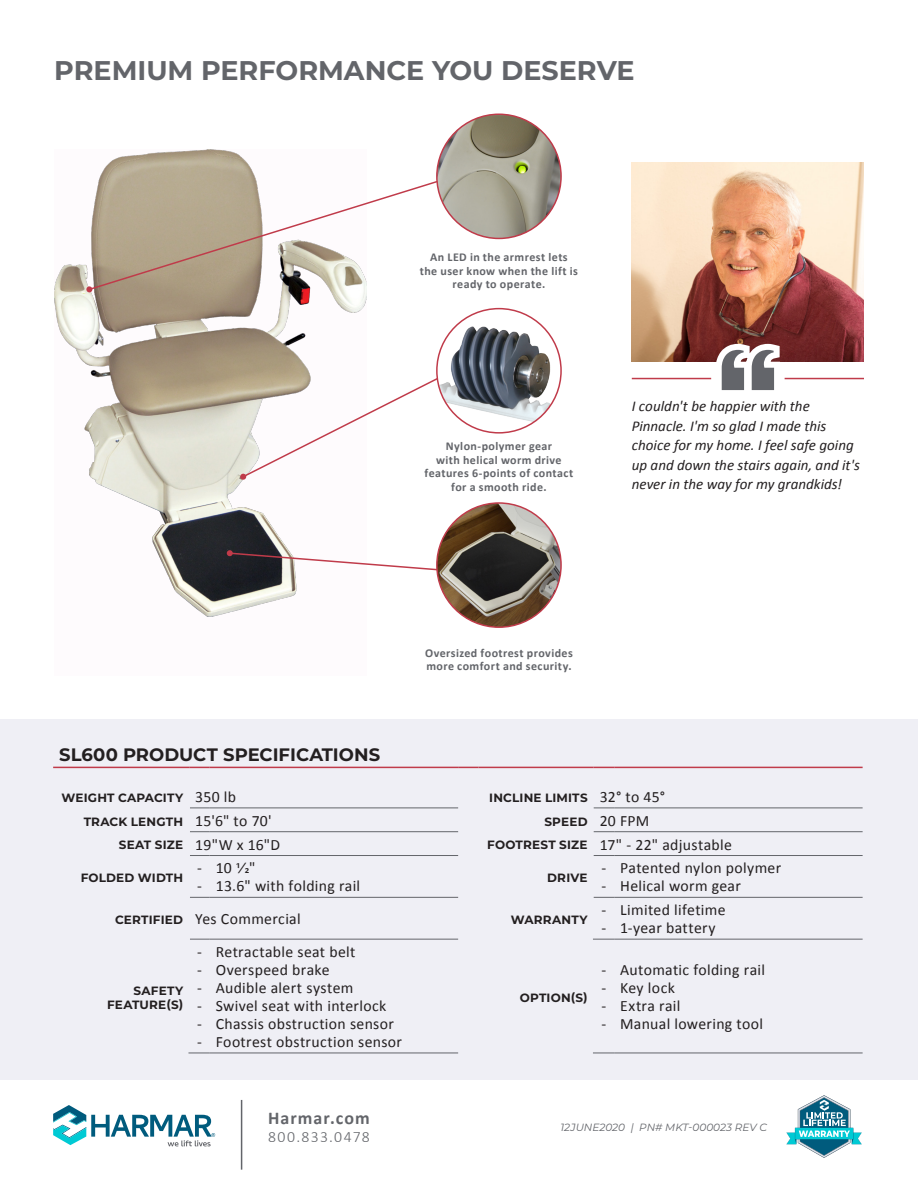
<style>
.page{position:relative;width:918px;height:1188px;background:#fff}
.page>*{position:absolute;margin:0;border:0;box-sizing:border-box;transform-origin:0 0}
.t1{font:700 27px "Montserrat";color:#63656a}
.t2{font:700 18px "Montserrat";color:#231f20}
.t3{font:700 18px "Calibri";letter-spacing:.06em;color:#63656a}
.t4{font:15.75px/18px "Calibri";letter-spacing:.02em;color:#231f20}
.t5{font:300 15.75px "Calibri";letter-spacing:.085em;color:#63656a}
.t6{font:italic 15px/19.5px "Calibri";color:#231f20}
.t7{font:700 12px/13.5px "Calibri";letter-spacing:.035em;color:#63656a;text-align:center}
.t8{font:700 12px/14.4px "Montserrat";letter-spacing:.02em;color:#231f20;text-align:right}
.t9{font:italic 10.5px "Montserrat";color:#63656a}
</style>
<div class="page">
<svg style="left:53px;top:1105px;width:162px;height:41px"></svg>
<hr style="left:241px;top:1100px;width:1px;height:70px;background:#63656a">
<hr style="left:632px;top:378px;width:79px;height:1px;background:#c03b4a">
<hr style="left:785px;top:378px;width:79px;height:1px;background:#c03b4a">
<div style="left:0;top:719px;width:918px;height:361px;background:#efeff5"></div>
<svg style="left:786px;top:1095px;width:76px;height:63px"></svg>
<div style="left:54px;top:149px;width:312px;height:527px;background:#fefbfd"></div>
<img style="left:54px;top:149px;width:312px;height:468px">
<img style="left:632px;top:162px;width:232px;height:200px">
<svg style="left:707px;top:336px;width:79px;height:55px"></svg>
<svg style="left:227px;top:550px;width:211px;height:22px"></svg>
<svg style="left:240px;top:377px;width:197px;height:103px"></svg>
<svg style="left:86px;top:179px;width:351px;height:113px"></svg>
<div style="left:437px;top:114px;width:124px;height:124px;background:#fff;opacity:.75"></div>
<img style="left:437px;top:323px;width:124px;height:107px">
<div style="left:436px;top:308px;width:126px;height:126px;border:2px solid #c03b4a;border-radius:50%"></div>
<img style="left:437px;top:503px;width:124px;height:124px;border-radius:62px">
<div style="left:436px;top:502px;width:126px;height:126px;border:2px solid #c03b4a;border-radius:50%"></div>
<svg style="left:190px;top:855px;width:20px;height:1px"></svg>
<hr style="left:210px;top:855px;width:248px;height:1px;background:#63656a">
<svg style="left:594px;top:855px;width:20px;height:1px"></svg>
<hr style="left:614px;top:855px;width:249px;height:1px;background:#63656a">
<svg style="left:190px;top:897px;width:20px;height:1px"></svg>
<hr style="left:210px;top:897px;width:248px;height:1px;background:#63656a">
<svg style="left:594px;top:897px;width:20px;height:1px"></svg>
<hr style="left:614px;top:897px;width:249px;height:1px;background:#63656a">
<svg style="left:190px;top:939px;width:20px;height:1px"></svg>
<hr style="left:210px;top:939px;width:248px;height:1px;background:#63656a">
<svg style="left:593px;top:939px;width:21px;height:1px"></svg>
<hr style="left:614px;top:939px;width:249px;height:1px;background:#63656a">
<svg style="left:188px;top:1053px;width:22px;height:1px"></svg>
<hr style="left:210px;top:1053px;width:248px;height:1px;background:#63656a">
<svg style="left:593px;top:1053px;width:21px;height:1px"></svg>
<hr style="left:614px;top:1053px;width:249px;height:1px;background:#63656a">
<svg style="left:190px;top:808px;width:20px;height:1px"></svg>
<hr style="left:210px;top:808px;width:248px;height:1px;background:#63656a">
<svg style="left:594px;top:808px;width:20px;height:1px"></svg>
<hr style="left:614px;top:808px;width:249px;height:1px;background:#63656a">
<svg style="left:190px;top:831px;width:20px;height:1px"></svg>
<hr style="left:210px;top:831px;width:248px;height:1px;background:#63656a">
<svg style="left:594px;top:831px;width:20px;height:1px"></svg>
<hr style="left:614px;top:831px;width:249px;height:1px;background:#63656a">
<hr style="left:53px;top:767px;width:136px;height:1px;background:#c03b4a">
<svg style="left:189px;top:767px;width:21px;height:1px"></svg>
<hr style="left:210px;top:767px;width:248px;height:1px;background:#c03b4a">
<svg style="left:458px;top:767px;width:20px;height:1px"></svg>
<hr style="left:478px;top:767px;width:116px;height:1px;background:#c03b4a">
<svg style="left:594px;top:767px;width:20px;height:1px"></svg>
<hr style="left:614px;top:767px;width:249px;height:1px;background:#c03b4a">
<p class="t1" style="left:54px;top:51px;width:582px">PREMIUM PERFORMANCE YOU DESERVE</p>
<p class="t7" style="left:420px;top:250px;width:160px">An LED in the armrest lets<br>the user know when the lift is ready to operate.</p>
<p class="t7" style="left:425px;top:439px;width:150px">Nylon-polymer gear<br>with helical worm drive features 6-points of contact for a smooth ride.</p>
<p class="t6" style="left:632px;top:396px;width:230px">I couldn't be happier with the Pinnacle. I'm so glad I made this choice for my home. I feel safe going up and down the stairs again, and it's never in the way for my grandkids!</p>
<p class="t7" style="left:425px;top:646px;width:149px;text-align:left">Oversized footrest provides more comfort and security.</p>
<p class="t2" style="left:59px;top:742px;width:323px">SL600 PRODUCT SPECIFICATIONS</p>
<p class="t8" style="left:61px;top:790px;width:123px">WEIGHT CAPACITY</p>
<p class="t4" style="left:195px;top:787px;width:42px">350 lb</p>
<p class="t8" style="left:489px;top:790px;width:100px">INCLINE LIMITS</p>
<p class="t4" style="left:600px;top:787px;width:67px">32° to 45°</p>
<p class="t8" style="left:84px;top:814px;width:101px">TRACK LENGTH</p>
<p class="t4" style="left:195px;top:811px;width:78px">15'6" to 70'</p>
<p class="t8" style="left:544px;top:814px;width:45px">SPEED</p>
<p class="t4" style="left:600px;top:811px;width:51px">20 FPM</p>
<p class="t8" style="left:119px;top:837px;width:66px">SEAT SIZE</p>
<p class="t4" style="left:195px;top:835px;width:87px">19"W x 16"D</p>
<p class="t8" style="left:487px;top:837px;width:102px">FOOTREST SIZE</p>
<p class="t4" style="left:600px;top:835px;width:134px">17" - 22" adjustable</p>
<p class="t8" style="left:81px;top:870px;width:104px">FOLDED WIDTH</p>
<p class="t4" style="left:216px;top:859px;width:146px">10 1/2"<br>13.6" with folding rail</p>
<p class="t8" style="left:547px;top:870px;width:42px">DRIVE</p>
<p class="t4" style="left:620px;top:859px;width:163px">Patented nylon polymer<br>Helical worm gear</p>
<p class="t4" style="left:197px;top:859px;width:6px">-</p>
<p class="t4" style="left:197px;top:877px;width:6px">-</p>
<p class="t4" style="left:602px;top:859px;width:6px">-</p>
<p class="t4" style="left:602px;top:877px;width:6px">-</p>
<p class="t8" style="left:115px;top:912px;width:70px">CERTIFIED</p>
<p class="t4" style="left:195px;top:909px;width:107px">Yes Commercial</p>
<p class="t8" style="left:511px;top:912px;width:78px">WARRANTY</p>
<p class="t8" style="left:107px;top:983px;width:78px">SAFETY<br>FEATURE(S)</p>
<p class="t4" style="left:197px;top:942px;width:6px">-</p>
<p class="t4" style="left:197px;top:960px;width:6px">-</p>
<p class="t4" style="left:197px;top:978px;width:6px">-</p>
<p class="t4" style="left:197px;top:996px;width:6px">-</p>
<p class="t4" style="left:197px;top:1014px;width:6px">-</p>
<p class="t4" style="left:197px;top:1032px;width:6px">-</p>
<p class="t4" style="left:216px;top:942px;width:188px">Retractable seat belt<br>Overspeed brake<br>Audible alert system<br>Swivel seat with interlock<br>Chassis obstruction sensor<br>Footrest obstruction sensor</p>
<p class="t8" style="left:520px;top:990px;width:70px">OPTION(S)</p>
<p class="t4" style="left:602px;top:900px;width:6px">-</p>
<p class="t4" style="left:602px;top:918px;width:6px">-</p>
<p class="t4" style="left:602px;top:960px;width:6px">-</p>
<p class="t4" style="left:602px;top:978px;width:6px">-</p>
<p class="t4" style="left:602px;top:996px;width:6px">-</p>
<p class="t4" style="left:602px;top:1014px;width:6px">-</p>
<p class="t4" style="left:620px;top:900px;width:107px">Limited lifetime<br>1-year battery</p>
<p class="t4" style="left:620px;top:960px;width:146px">Automatic folding rail<br>Key lock<br>Extra rail<br>Manual lowering tool</p>
<p class="t3" style="left:268px;top:1105px;width:103px">Harmar.com</p>
<p class="t5" style="left:268px;top:1127px;width:103px">800.833.0478</p>
<p class="t9" style="left:561px;top:1120px;width:208px">12JUNE2020 | PN# MKT-000023 REV C</p>
</div>
